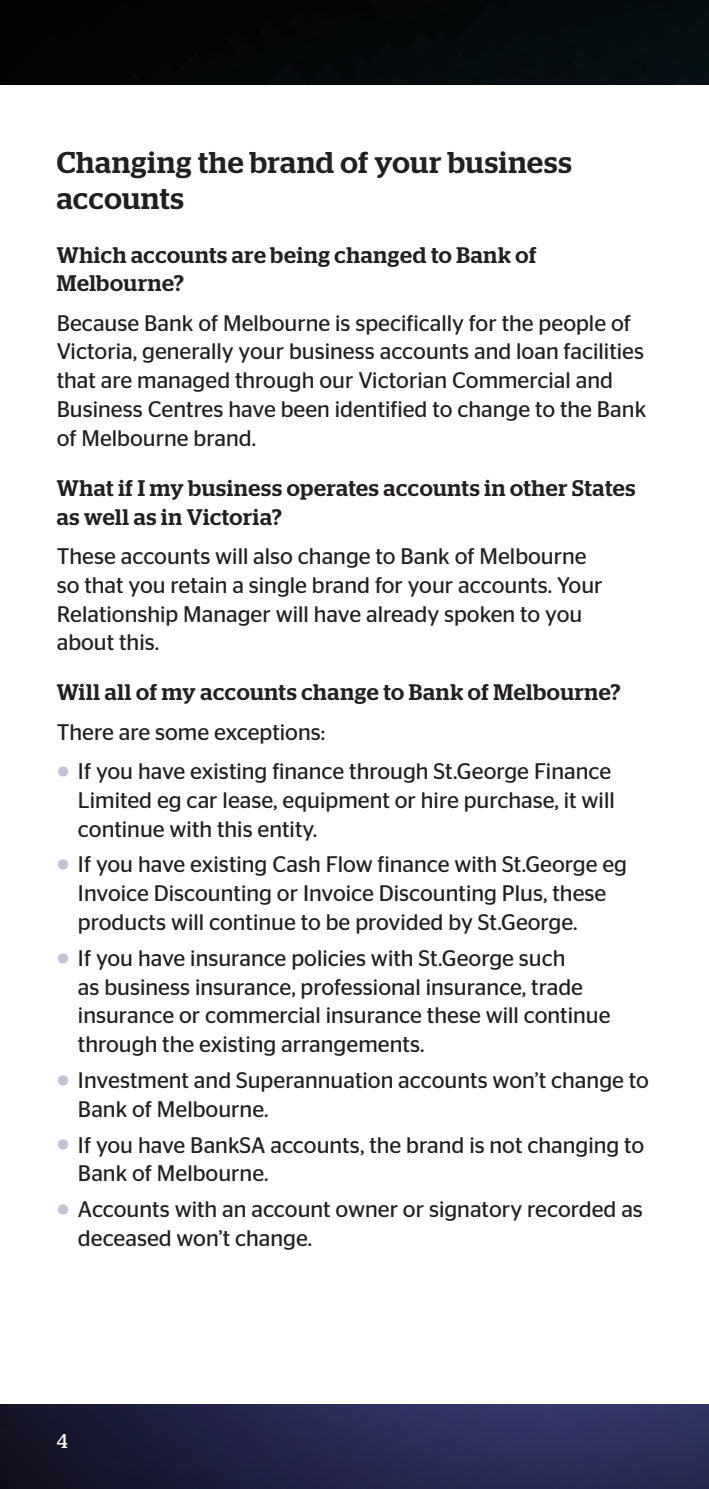
<style>
.page{position:relative;width:709px;height:1489px;background:#fff}
.page>*{position:absolute;margin:0;border:0;box-sizing:border-box;transform-origin:0 0}
.t1{font:500 30px/36px "Stag";letter-spacing:.025em;color:#231f20}
.t2{font:22.5px/28.8px "Stag Sans";color:#231f20}
.t3{font:500 22.5px/28.8px "Stag";letter-spacing:.03em;color:#231f20}
.t4{font:20px "Stag";color:#fff}
.s1{font-size:40px;color:#c3c1d7}
</style>
<div class="page">
<img style="left:0;top:0;width:709px;height:1488px">
<div style="left:0;top:85px;width:709px;height:1318px;background:#fff"></div>
<h1 class="t1" style="left:57px;top:144px;width:516px">Changing the brand of your business accounts</h1>
<p class="t3" style="left:57px;top:240px;width:481px">Which accounts are being changed to Bank of<br>Melbourne?</p>
<p class="t2" style="left:57px;top:308px;width:591px">Because Bank of Melbourne is specifically for the people of Victoria, generally your business accounts and loan facilities that are managed through our Victorian Commercial and Business Centres have been identified to change to the Bank of Melbourne brand.</p>
<p class="t3" style="left:57px;top:473px;width:580px">What if I my business operates accounts in other States as well as in Victoria?</p>
<p class="t2" style="left:57px;top:541px;width:547px">These accounts will also change to Bank of Melbourne so that you retain a single brand for your accounts. Your Relationship Manager will have already spoken to you about this.</p>
<p class="t3" style="left:57px;top:677px;width:565px">Will all of my accounts change to Bank of Melbourne?</p>
<p class="t2" style="left:57px;top:717px;width:270px">There are some exceptions:</p>
<p class="t2" style="left:78px;top:756px;width:538px;text-indent:-21px"><span class="s1">•</span> If you have existing finance through St.George Finance<br>Limited eg car lease, equipment or hire purchase, it will continue with this entity.</p>
<p class="t2" style="left:78px;top:850px;width:550px;text-indent:-21px"><span class="s1">•</span> If you have existing Cash Flow finance with St.George eg<br>Invoice Discounting or Invoice Discounting Plus, these products will continue to be provided by St.George.</p>
<p class="t2" style="left:78px;top:943px;width:534px;text-indent:-21px"><span class="s1">•</span> If you have insurance policies with St.George such<br>as business insurance, professional insurance, trade insurance or commercial insurance these will continue through the existing arrangements.</p>
<p class="t2" style="left:78px;top:1065px;width:572px;text-indent:-21px"><span class="s1">•</span> Investment and Superannuation accounts won’t change to<br>Bank of Melbourne.</p>
<p class="t2" style="left:78px;top:1130px;width:568px;text-indent:-21px"><span class="s1">•</span> If you have BankSA accounts, the brand is not changing to<br>Bank of Melbourne.</p>
<p class="t2" style="left:78px;top:1194px;width:566px;text-indent:-21px"><span class="s1">•</span> Accounts with an account owner or signatory recorded as deceased won’t change.</p>
<p class="t4" style="left:57px;top:1429px;width:12px">4</p>
</div>
